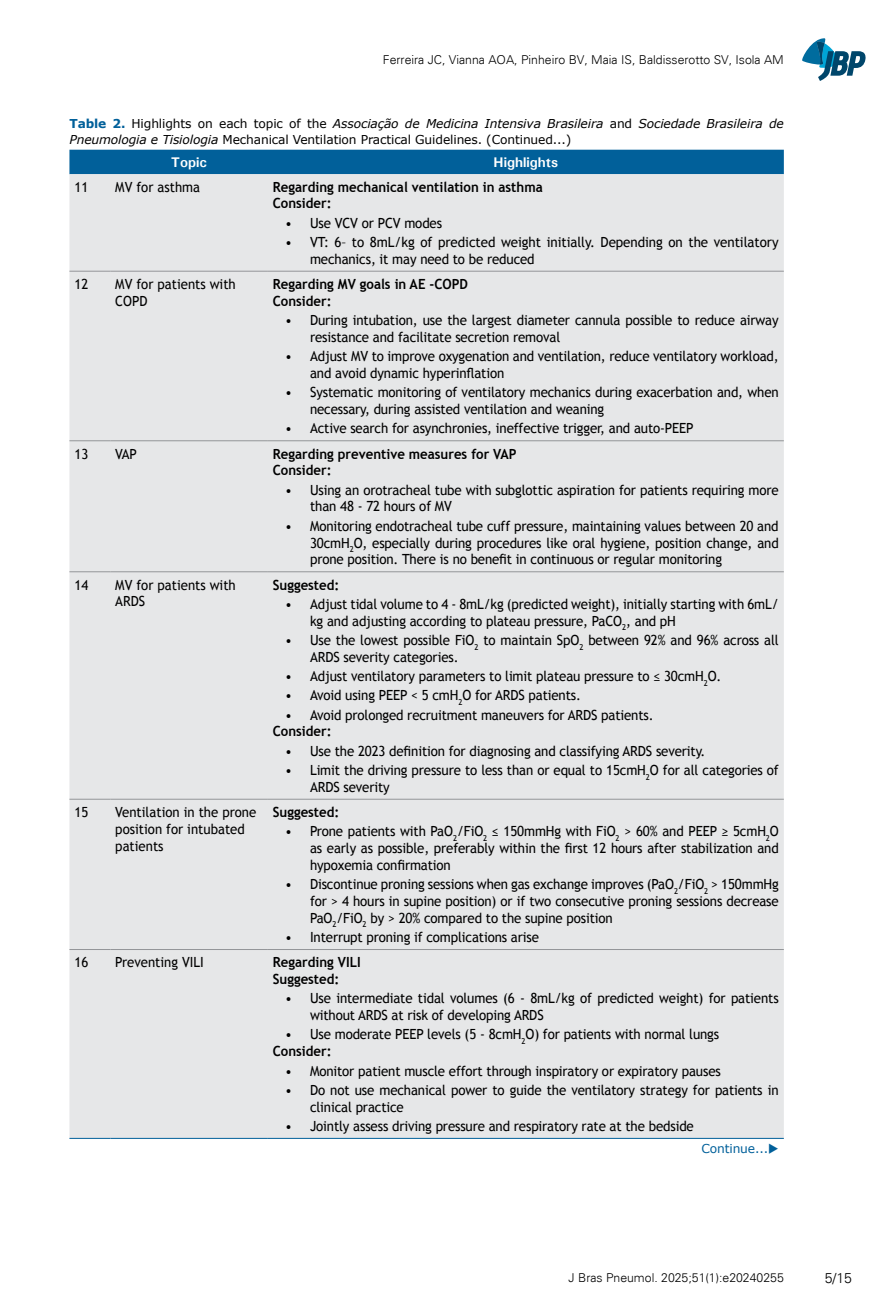
<style>
.page{position:relative;width:893px;height:1315px;background:#fff}
.page>*{position:absolute;margin:0;border:0;box-sizing:border-box;transform-origin:0 0}
.t1{font:14px/16.8px "Trebuchet MS";letter-spacing:-.01em;color:#000;scale:.95 1}
.t2{font:700 14px/16.8px "Trebuchet MS";color:#000;scale:.94 1}
.t3{font:14px/16.8px "Trebuchet MS";letter-spacing:-.01em;color:#000;scale:.94 1}
.t4{font:700 14px "Univers";color:#fff}
.t5{font:300 14px "Univers";color:#000}
.t6{font:12.25px/15.8px "Verdana";letter-spacing:-.01em;color:#000}
.t7{font:300 12.25px "Univers";color:#000}
.t8{font:12.25px "Verdana";letter-spacing:-.01em;color:#01609a}
.s1{font-weight:700;color:#01609a}
.s2{font-style:italic}
.s3{font-weight:700}
</style>
<div class="page">
<svg style="left:802px;top:38px;width:64px;height:43px"></svg>
<div style="left:69px;top:150px;width:715px;height:24px;background:#01609a"></div>
<div style="left:69px;top:174px;width:715px;height:964px;background:#e6e7e8"></div>
<hr style="left:69px;top:271px;width:41px;height:1px;background:#939598">
<hr style="left:110px;top:271px;width:158px;height:1px;background:#939598">
<hr style="left:268px;top:271px;width:516px;height:1px;background:#939598">
<hr style="left:69px;top:440px;width:41px;height:1px;background:#939598">
<hr style="left:110px;top:440px;width:158px;height:1px;background:#939598">
<hr style="left:268px;top:440px;width:516px;height:1px;background:#939598">
<hr style="left:69px;top:571px;width:41px;height:1px;background:#939598">
<hr style="left:110px;top:571px;width:158px;height:1px;background:#939598">
<hr style="left:268px;top:571px;width:516px;height:1px;background:#939598">
<hr style="left:69px;top:799px;width:41px;height:1px;background:#939598">
<hr style="left:110px;top:799px;width:158px;height:1px;background:#939598">
<hr style="left:268px;top:799px;width:516px;height:1px;background:#939598">
<hr style="left:69px;top:949px;width:41px;height:1px;background:#939598">
<hr style="left:110px;top:949px;width:158px;height:1px;background:#939598">
<hr style="left:268px;top:949px;width:516px;height:1px;background:#939598">
<hr style="left:69px;top:1138px;width:41px;height:1px;background:#01609a">
<hr style="left:110px;top:1138px;width:158px;height:1px;background:#01609a">
<hr style="left:268px;top:1138px;width:516px;height:1px;background:#01609a">
<p class="t7" style="left:383px;top:52px;width:402px">Ferreira JC, Vianna AOA, Pinheiro BV, Maia IS, Baldisserotto SV, Isola AM</p>
<p class="t6" style="left:69px;top:116px;width:716px"><span class="s1">Table 2.</span> Highlights on each topic of the <span class="s2">Associação de Medicina Intensiva Brasileira</span> and <span class="s2">Sociedade Brasileira de<br>Pneumologia e Tisiologia</span> Mechanical Ventilation Practical Guidelines. (Continued...)</p>
<p class="t4" style="left:171px;top:153px;width:37px">Topic</p>
<p class="t4" style="left:494px;top:153px;width:66px">Highlights</p>
<p class="t3" style="left:74px;top:178px;width:16px">11</p>
<p class="t3" style="left:115px;top:178px;width:92px">MV for asthma</p>
<p class="t2" style="left:273px;top:178px;width:289px">Regarding mechanical ventilation in asthma<br>Consider:</p>
<p class="t1" style="left:285px;top:214px;width:167px">• Use VCV or PCV modes</p>
<p class="t1" style="left:310px;top:234px;width:495px;text-indent:-25px">• VT: 6– to 8mL/kg of predicted weight initially. Depending on the ventilatory mechanics, it may need to be reduced</p>
<p class="t3" style="left:74px;top:276px;width:16px">12</p>
<p class="t3" style="left:115px;top:276px;width:130px">MV for patients with<br>COPD</p>
<p class="t2" style="left:273px;top:276px;width:209px">Regarding MV goals in AE -COPD<br>Consider:</p>
<p class="t1" style="left:310px;top:312px;width:495px;text-indent:-25px">• During intubation, use the largest diameter cannula possible to reduce airway resistance and facilitate secretion removal</p>
<p class="t1" style="left:310px;top:348px;width:495px;text-indent:-25px">• Adjust MV to improve oxygenation and ventilation, reduce ventilatory workload, and avoid dynamic hyperinflation</p>
<p class="t1" style="left:310px;top:384px;width:495px;text-indent:-25px">• Systematic monitoring of ventilatory mechanics during exacerbation and, when necessary, during assisted ventilation and weaning</p>
<p class="t1" style="left:285px;top:420px;width:431px">• Active search for asynchronies, ineffective trigger, and auto-PEEP</p>
<p class="t3" style="left:74px;top:445px;width:16px">13</p>
<p class="t3" style="left:115px;top:445px;width:24px">VAP</p>
<p class="t2" style="left:273px;top:445px;width:261px">Regarding preventive measures for VAP<br>Consider:</p>
<p class="t1" style="left:310px;top:481px;width:495px;text-indent:-25px">• Using an orotracheal tube with subglottic aspiration for patients requiring more than 48 - 72 hours of MV</p>
<p class="t1" style="left:310px;top:517px;width:495px;text-align:justify;text-indent:-25px">• Monitoring endotracheal tube cuff pressure, maintaining values between 20 and 30cmH<sub>2</sub>O, especially during procedures like oral hygiene, position change, and prone position. There is no benefit in continuous or regular monitoring</p>
<p class="t3" style="left:74px;top:576px;width:16px">14</p>
<p class="t3" style="left:115px;top:576px;width:130px">MV for patients with<br>ARDS</p>
<p class="t2" style="left:273px;top:576px;width:72px">Suggested:</p>
<p class="t1" style="left:310px;top:595px;width:495px;text-indent:-25px">• Adjust tidal volume to 4 - 8mL/kg (predicted weight), initially starting with 6mL/ kg and adjusting according to plateau pressure, PaCO<sub>2</sub>, and pH</p>
<p class="t1" style="left:310px;top:632px;width:495px;text-indent:-25px">• Use the lowest possible FiO<sub>2</sub> to maintain SpO<sub>2</sub> between 92% and 96% across all<br>ARDS severity categories.</p>
<p class="t1" style="left:285px;top:668px;width:461px">• Adjust ventilatory parameters to limit plateau pressure to ≤ 30cmH<sub>2</sub>O.</p>
<p class="t1" style="left:285px;top:687px;width:313px">• Avoid using PEEP &lt; 5 cmH<sub>2</sub>O for ARDS patients.</p>
<p class="t1" style="left:285px;top:706px;width:389px">• Avoid prolonged recruitment maneuvers for ARDS patients.</p>
<p class="t2" style="left:273px;top:723px;width:64px">Consider:</p>
<p class="t1" style="left:285px;top:742px;width:444px">• Use the 2023 definition for diagnosing and classifying ARDS severity.</p>
<p class="t1" style="left:310px;top:762px;width:495px;text-indent:-25px">• Limit the driving pressure to less than or equal to 15cmH<sub>2</sub>O for all categories of<br>ARDS severity</p>
<p class="t3" style="left:74px;top:804px;width:16px">15</p>
<p class="t3" style="left:115px;top:804px;width:152px">Ventilation in the prone position for intubated patients</p>
<p class="t2" style="left:273px;top:803px;width:72px">Suggested:</p>
<p class="t1" style="left:310px;top:823px;width:495px;text-align:justify;text-indent:-25px">• Prone patients with PaO<sub>2</sub>/FiO<sub>2</sub> ≤ 150mmHg with FiO<sub>2</sub> &gt; 60% and PEEP ≥ 5cmH<sub>2</sub>O as early as possible, preferably within the first 12 hours after stabilization and hypoxemia confirmation</p>
<p class="t1" style="left:310px;top:876px;width:495px;text-align:justify;text-indent:-25px">• Discontinue proning sessions when gas exchange improves (PaO<sub>2</sub>/FiO<sub>2</sub> &gt; 150mmHg for &gt; 4 hours in supine position) or if two consecutive proning sessions decrease PaO<sub>2</sub>/FiO<sub>2</sub> by &gt; 20% compared to the supine position</p>
<p class="t1" style="left:285px;top:929px;width:269px">• Interrupt proning if complications arise</p>
<p class="t3" style="left:74px;top:954px;width:16px">16</p>
<p class="t3" style="left:115px;top:954px;width:96px">Preventing VILI</p>
<p class="t2" style="left:273px;top:954px;width:95px">Regarding VILI<br>Suggested:</p>
<p class="t1" style="left:310px;top:990px;width:495px;text-indent:-25px">• Use intermediate tidal volumes (6 - 8mL/kg of predicted weight) for patients without ARDS at risk of developing ARDS</p>
<p class="t1" style="left:273px;top:1026px;width:471px;text-indent:12px">• Use moderate PEEP levels (5 - 8cmH<sub>2</sub>O) for patients with normal lungs<br><span class="s3">Consider:</span></p>
<p class="t1" style="left:285px;top:1062px;width:460px">• Monitor patient muscle effort through inspiratory or expiratory pauses</p>
<p class="t1" style="left:310px;top:1081px;width:495px;text-indent:-25px">• Do not use mechanical power to guide the ventilatory strategy for patients in clinical practice</p>
<p class="t1" style="left:285px;top:1117px;width:432px">• Jointly assess driving pressure and respiratory rate at the bedside</p>
<p class="t8" style="left:701px;top:1140px;width:79px">Continue...◆</p>
<p class="t7" style="left:569px;top:1270px;width:217px">J Bras Pneumol. 2025;51(1):e20240255</p>
<p class="t5" style="left:825px;top:1269px;width:29px">5/15</p>
</div>
